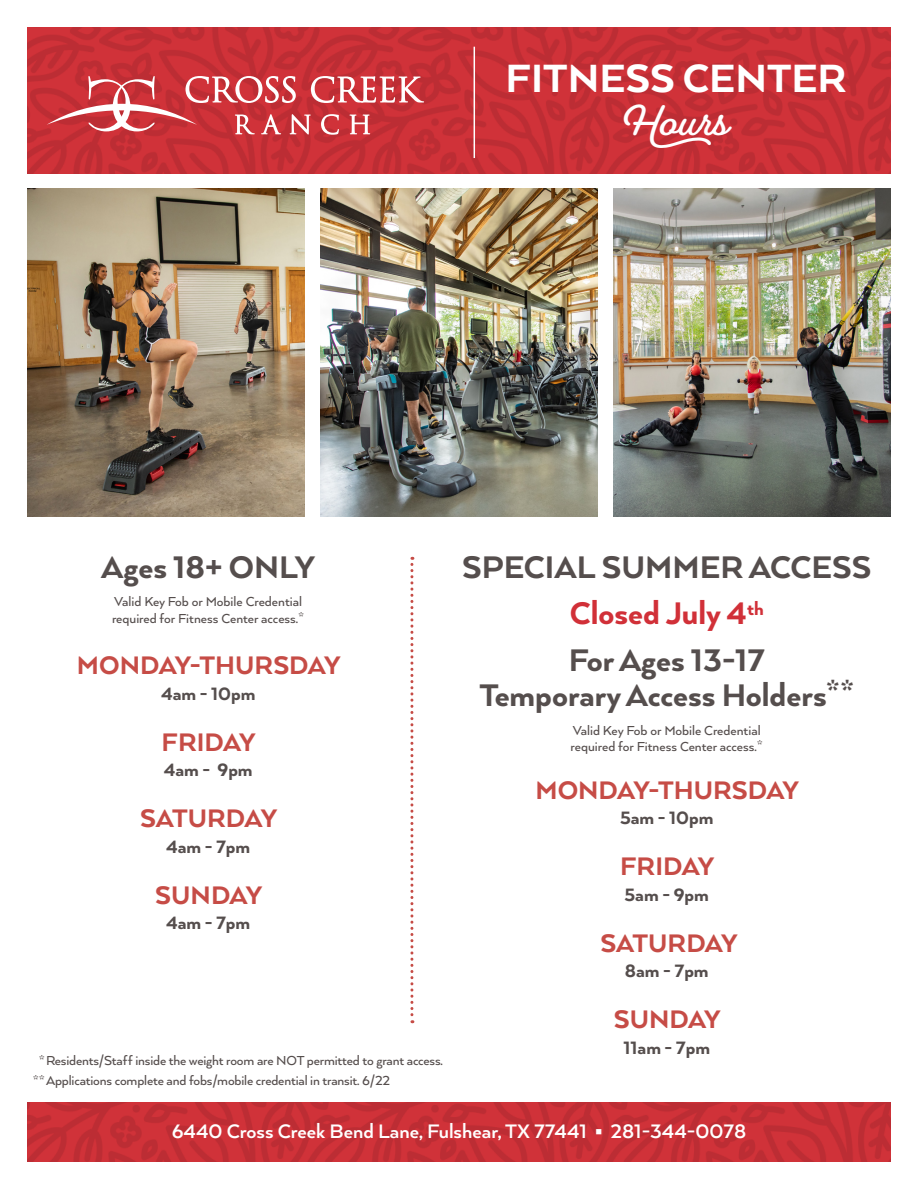
<style>
.page{position:relative;width:918px;height:1188px;background:#fff}
.page>*{position:absolute;margin:0;border:0;box-sizing:border-box;transform-origin:0 0}
.t1{font:800 45.45px "Arquitecta";color:#fff}
.t2{font:700 39px "Fairwater Script";color:#fff}
.t3{font:800 36px/35.2px "Arquitecta";color:#554e4d;text-align:center}
.t4{font:800 36px "Arquitecta";color:#d13038}
.t5{font:800 29.25px "Arquitecta";color:#c64c46}
.t6{font:700 22.5px "Arquitecta";color:#fff}
.t7{font:800 20.7px "Arquitecta";color:#554e4d}
.t8{font:500 15px "Arquitecta";letter-spacing:-.01em;color:#554e4d}
</style>
<div class="page">
<img style="left:27px;top:27px;width:864px;height:147px">
<svg style="left:47px;top:76px;width:377px;height:59px;background:#d1545a"></svg>
<img style="left:27px;top:189px;width:277px;height:327px">
<img style="left:320px;top:189px;width:278px;height:327px">
<img style="left:614px;top:189px;width:277px;height:327px">
<hr style="left:474px;top:47px;width:1px;height:111px;background:#fff">
<img style="left:27px;top:1103px;width:864px;height:58px">
<svg style="left:410px;top:557px;width:3px;height:466px"></svg>
<p class="t1" style="left:506px;top:50px;width:343px">FITNESS CENTER</p>
<p class="t2" style="left:624px;top:99px;width:106px">Hours</p>
<p class="t3" style="left:101px;top:548px;width:215px">Ages 18+ ONLY</p>
<p class="t8" style="left:114px;top:592px;width:189px">Valid Key Fob or Mobile Credential</p>
<p class="t8" style="left:112px;top:609px;width:194px">required for Fitness Center access.*</p>
<p class="t5" style="left:77px;top:647px;width:265px">MONDAY-THURSDAY</p>
<p class="t7" style="left:161px;top:681px;width:96px">4am - 10pm</p>
<p class="t5" style="left:162px;top:724px;width:96px">FRIDAY</p>
<p class="t7" style="left:164px;top:757px;width:90px">4am - 9pm</p>
<p class="t5" style="left:140px;top:800px;width:138px">SATURDAY</p>
<p class="t7" style="left:166px;top:834px;width:86px">4am - 7pm</p>
<p class="t5" style="left:155px;top:877px;width:108px">SUNDAY</p>
<p class="t7" style="left:166px;top:910px;width:86px">4am - 7pm</p>
<p class="t8" style="left:46px;top:1051px;width:398px">Residents/Staff inside the weight room are NOT permitted to grant access.</p>
<p class="t8" style="left:46px;top:1071px;width:346px">Applications complete and fobs/mobile credential in transit. 6/22</p>
<p class="t8" style="left:39px;top:1053px;width:8px">*</p>
<p class="t8" style="left:33px;top:1072px;width:14px">**</p>
<p class="t3" style="left:462px;top:548px;width:411px">SPECIAL SUMMER ACCESS</p>
<p class="t4" style="left:570px;top:591px;width:196px">Closed July 4<sup>th</sup></p>
<p class="t3" style="left:479px;top:641px;width:376px">For Ages 13-17<br>Temporary Access Holders**</p>
<p class="t8" style="left:573px;top:721px;width:189px">Valid Key Fob or Mobile Credential</p>
<p class="t8" style="left:571px;top:737px;width:194px">required for Fitness Center access.*</p>
<p class="t5" style="left:536px;top:772px;width:265px">MONDAY-THURSDAY</p>
<p class="t7" style="left:620px;top:805px;width:95px">5am - 10pm</p>
<p class="t5" style="left:620px;top:848px;width:96px">FRIDAY</p>
<p class="t7" style="left:625px;top:882px;width:86px">5am - 9pm</p>
<p class="t5" style="left:601px;top:925px;width:138px">SATURDAY</p>
<p class="t7" style="left:625px;top:958px;width:85px">8am - 7pm</p>
<p class="t5" style="left:614px;top:1001px;width:108px">SUNDAY</p>
<p class="t7" style="left:623px;top:1035px;width:88px">11am - 7pm</p>
<p class="t6" style="left:172px;top:1117px;width:576px">6440 Cross Creek Bend Lane, Fulshear, TX 77441 ■ 281-344-0078</p>
</div>
